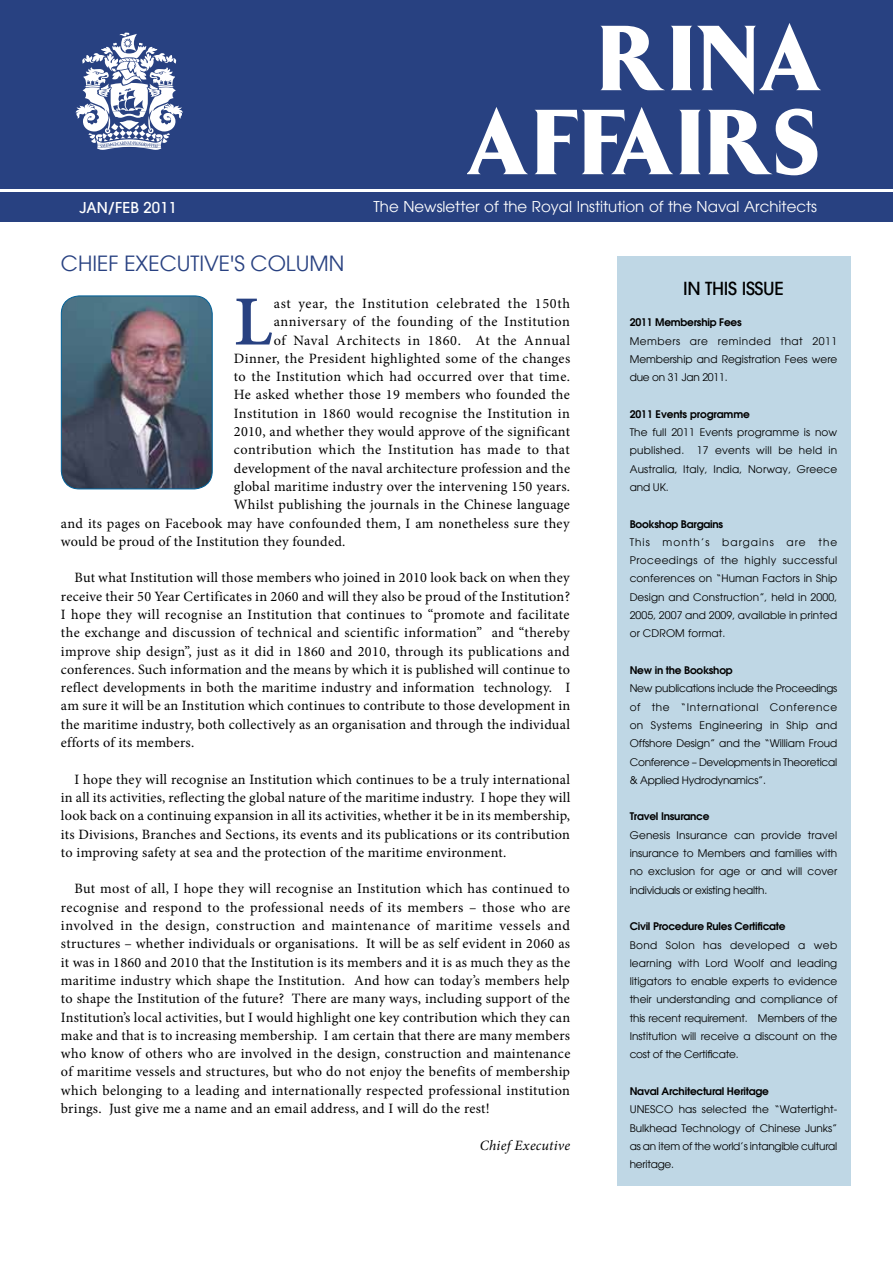
<style>
.page{position:relative;width:893px;height:1263px;background:#fff}
.page>*{position:absolute;margin:0;border:0;box-sizing:border-box;transform-origin:0 0}
.t1{font:600 70.5px "Minion Pro";color:#284181}
.t2{font:21px "Avant Garde";color:#284181}
.t3{font:500 18px "Avant Garde LT";letter-spacing:-.02em;color:#000}
.t4{font:15px "Avant Garde";color:#fff}
.t5{font:500 15px "Avant Garde LT";color:#fff}
.t6{font:14.25px/18.3px "Minion Pro";letter-spacing:.025em;color:#000;text-align:justify}
.t7{font:14.25px "Minion Pro";letter-spacing:.045em;color:#000}
.t8{font:italic 14.25px "Minion Pro";letter-spacing:.015em;color:#000}
.t9{font:10.5px/18.3px "Avant Garde";letter-spacing:-.005em;color:#000;text-align:justify}
.t10{font:600 10.5px "Avant Garde";letter-spacing:-.02em;color:#000}
</style>
<div class="page">
<div style="left:1px;top:0;width:892px;height:189px;background:#284181"></div>
<img style="left:61px;top:296px;width:151px;height:193px">
<div style="left:61px;top:296px;width:152px;height:193px;border:1px solid #006098;border-radius:18px"></div>
<div style="left:617px;top:257px;width:233px;height:929px;background:#bfd7e5"></div>
<svg style="left:76px;top:33px;width:107px;height:117px"></svg>
<div style="left:0;top:192px;width:893px;height:30px;background:#284181"></div>
<svg style="left:601px;top:26px;width:64px;height:64px"></svg>
<svg style="left:671px;top:23px;width:150px;height:72px"></svg>
<svg style="left:468px;top:107px;width:60px;height:67px"></svg>
<svg style="left:535px;top:107px;width:138px;height:67px"></svg>
<svg style="left:679px;top:110px;width:22px;height:64px"></svg>
<svg style="left:708px;top:109px;width:109px;height:66px"></svg>
<p class="t5" style="left:80px;top:199px;width:99px">JAN/FEB 2011</p>
<p class="t4" style="left:374px;top:198px;width:445px">The Newsletter of the Royal Institution of the Naval Architects</p>
<h2 class="t2" style="left:61px;top:251px;width:285px">CHIEF EXECUTIVE'S COLUMN</h2>
<h1 class="t1" style="left:234px;top:273px;width:40px">L</h1>
<p class="t7" style="left:274px;top:294px;width:298px">ast year, the Institution celebrated the 150th</p>
<p class="t6" style="left:274px;top:313px;width:298px">anniversary of the founding of the Institution</p>
<p class="t7" style="left:274px;top:330px;width:298px">of Naval Architects in 1860. At the Annual</p>
<p class="t6" style="left:234px;top:349px;width:338px">Dinner, the President highlighted some of the changes</p>
<p class="t6" style="left:234px;top:367px;width:338px">to the Institution which had occurred over that time.</p>
<p class="t6" style="left:234px;top:386px;width:338px">He asked whether those 19 members who founded the</p>
<p class="t6" style="left:234px;top:404px;width:338px">Institution in 1860 would recognise the Institution in</p>
<p class="t6" style="left:234px;top:422px;width:338px">2010, and whether they would approve of the significant</p>
<p class="t6" style="left:234px;top:441px;width:337px">contribution which the Institution has made to that</p>
<p class="t6" style="left:234px;top:459px;width:338px">development of the naval architecture profession and the</p>
<p class="t6" style="left:234px;top:477px;width:338px">global maritime industry over the intervening 150 years.</p>
<p class="t6" style="left:234px;top:496px;width:338px">Whilst publishing the journals in the Chinese language</p>
<p class="t6" style="left:61px;top:514px;width:510px">and its pages on Facebook may have confounded them, I am nonetheless sure they</p>
<p class="t6" style="left:61px;top:532px;width:286px">would be proud of the Institution they founded.</p>
<p class="t6" style="left:61px;top:569px;width:511px;text-indent:13px">But what Institution will those members who joined in 2010 look back on when they receive their 50 Year Certificates in 2060 and will they also be proud of the Institution?<br>I hope they will recognise an Institution that continues to “promote and facilitate the exchange and discussion of technical and scientific information” and “thereby improve ship design”, just as it did in 1860 and 2010, through its publications and conferences. Such information and the means by which it is published will continue to reflect developments in both the maritime industry and information technology. I am sure it will be an Institution which continues to contribute to those development in the maritime industry, both collectively as an organisation and through the individual efforts of its members.</p>
<p class="t6" style="left:61px;top:770px;width:511px;text-indent:13px">I hope they will recognise an Institution which continues to be a truly international in all its activities, reflecting the global nature of the maritime industry. I hope they will look back on a continuing expansion in all its activities, whether it be in its membership, its Divisions, Branches and Sections, its events and its publications or its contribution to improving safety at sea and the protection of the maritime environment.</p>
<p class="t6" style="left:61px;top:880px;width:511px;text-indent:13px">But most of all, I hope they will recognise an Institution which has continued to recognise and respond to the professional needs of its members – those who are involved in the design, construction and maintenance of maritime vessels and structures – whether individuals or organisations. It will be as self evident in 2060 as it was in 1860 and 2010 that the Institution is its members and it is as much they as the maritime industry which shape the Institution. And how can today’s members help to shape the Institution of the future? There are many ways, including support of the Institution’s local activities, but I would highlight one key contribution which they can make and that is to increasing membership. I am certain that there are many members who know of others who are involved in the design, construction and maintenance of maritime vessels and structures, but who do not enjoy the benefits of membership which belonging to a leading and internationally respected professional institution brings. Just give me a name and an email address, and I will do the rest!</p>
<p class="t8" style="left:480px;top:1135px;width:92px">Chief Executive</p>
<p class="t3" style="left:683px;top:277px;width:102px">IN THIS ISSUE</p>
<p class="t10" style="left:630px;top:315px;width:113px">2011 Membership Fees</p>
<p class="t9" style="left:630px;top:332px;width:209px">Members are reminded that 2011<br>Membership and Registration Fees were due on 31 Jan 2011.</p>
<p class="t10" style="left:630px;top:407px;width:122px">2011 Events programme</p>
<p class="t9" style="left:630px;top:423px;width:209px">The full 2011 Events programme is now published. 17 events will be held in Australia, Italy, India, Norway, Greece and UK.</p>
<p class="t10" style="left:630px;top:517px;width:95px">Bookshop Bargains</p>
<p class="t9" style="left:630px;top:533px;width:209px">This month’s bargains are the Proceedings of the highly successful conferences on “Human Factors in Ship Design and Construction”, held in 2000, 2005, 2007 and 2009, available in printed or CDROM format.</p>
<p class="t10" style="left:630px;top:663px;width:105px">New in the Bookshop</p>
<p class="t9" style="left:630px;top:679px;width:209px">New publications include the Proceedings of the “International Conference on Systems Engineering in Ship and Offshore Design” and the “William Froud Conference – Developments in Theoretical &amp; Applied Hydrodynamics”.</p>
<p class="t10" style="left:630px;top:809px;width:81px">Travel Insurance</p>
<p class="t9" style="left:630px;top:826px;width:209px">Genesis Insurance can provide travel insurance to Members and families with no exclusion for age or and will cover individuals or existing health.</p>
<p class="t10" style="left:630px;top:919px;width:157px">Civil Procedure Rules Certificate</p>
<p class="t9" style="left:630px;top:936px;width:209px">Bond Solon has developed a web learning with Lord Woolf and leading litigators to enable experts to evidence their understanding and compliance of this recent requirement. Members of the Institution will receive a discount on the cost of the Certificate.</p>
<p class="t10" style="left:630px;top:1084px;width:141px">Naval Architectural Heritage</p>
<p class="t9" style="left:630px;top:1100px;width:209px">UNESCO has selected the “Watertight-Bulkhead Technology of Chinese Junks” as an item of the world’s intangible cultural heritage.</p>
</div>
